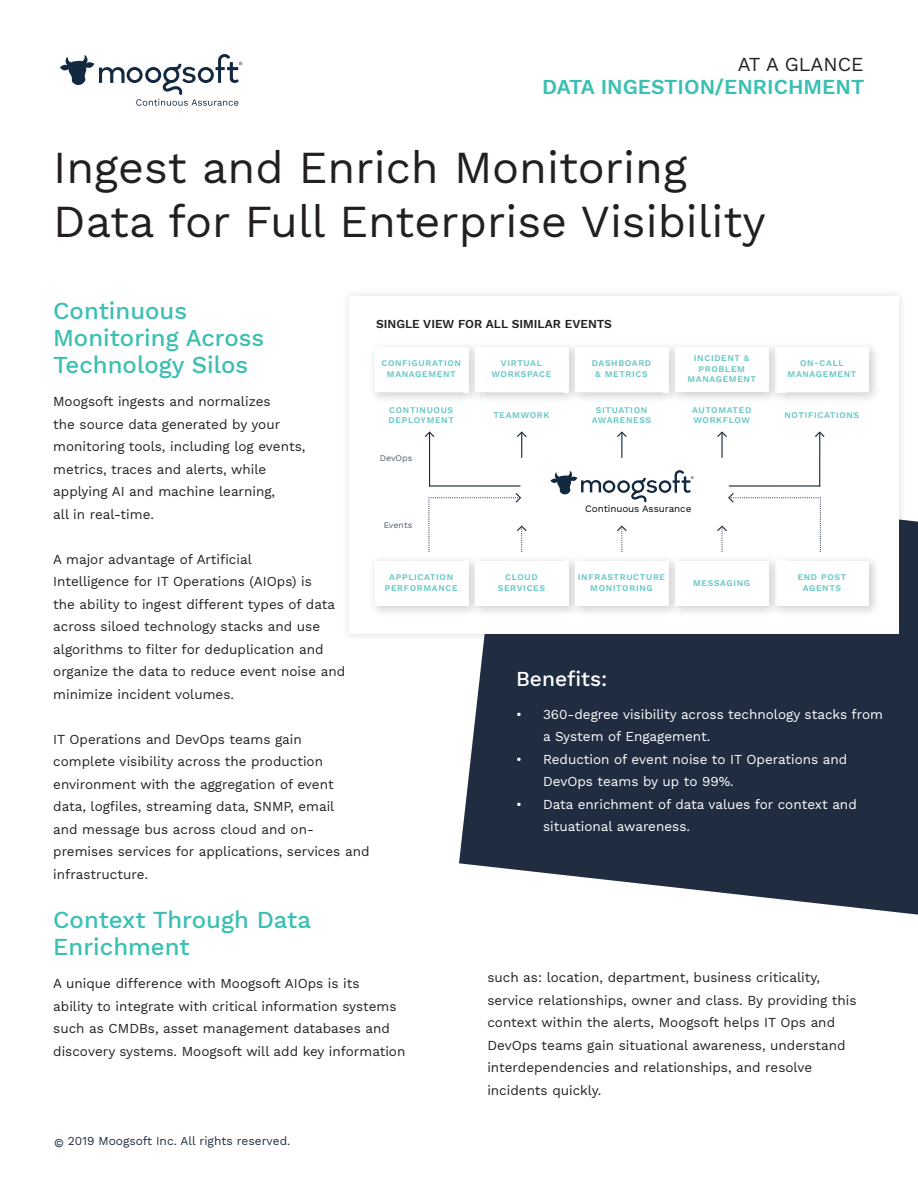
<style>
.page{position:relative;width:918px;height:1188px;background:#fff}
.page>*{position:absolute;margin:0;border:0;box-sizing:border-box;transform-origin:0 0}
.t1{font:45px/54px "Work Sans";color:#231f20}
.t2{font:500 24px/27px "Work Sans";color:#3cbfb3}
.t3{font:600 21px "Work Sans";color:#3cbfb3}
.Sidebar_header{font:500 21px "Work Sans";color:#fff}
.t4{font:19.5px "Work Sans";color:#231f20}
.body{font:13.5px/22.5px "Work Sans";color:#231f20}
.t5{font:13.5px/22.5px "Work Sans";color:#fff}
.t6{font:12px "Work Sans";color:#202d41}
.t7{font:600 12px "Work Sans";color:#231f20}
.t8{font:9.9px "Work Sans";letter-spacing:-.005em;color:#040503}
.t9{font:600 8.7px/10.5px "Work Sans";letter-spacing:.075em;color:#68c7c4;text-align:center}
.t10{font:8.7px "Work Sans";color:#545f70}
</style>
<div class="page">
<svg style="left:459px;top:520px;width:459px;height:395px;background:#394557"></svg>
<svg style="left:60px;top:54px;width:182px;height:52px"></svg>
<div style="left:342px;top:288px;width:565px;height:355px;background:#202d41;opacity:.15"></div>
<div style="left:350px;top:296px;width:549px;height:338px;background:#fff"></div>
<svg style="left:550px;top:470px;width:144px;height:32px"></svg>
<hr style="left:819px;top:432px;width:1px;height:55px;background:#202d41">
<svg style="left:815px;top:431px;width:10px;height:6px"></svg>
<svg style="left:517px;top:431px;width:10px;height:27px"></svg>
<svg style="left:617px;top:431px;width:10px;height:27px"></svg>
<svg style="left:617px;top:525px;width:10px;height:27px"></svg>
<img style="left:775px;top:347px;width:10px;height:45px">
<img style="left:775px;top:561px;width:10px;height:45px">
<hr style="left:721px;top:432px;width:2px;height:26px;background:#202d41">
<svg style="left:717px;top:431px;width:10px;height:6px"></svg>
<svg style="left:717px;top:493px;width:104px;height:59px"></svg>
<hr style="left:729px;top:485px;width:91px;height:2px;background:#202d41">
<hr style="left:429px;top:432px;width:1px;height:55px;background:#202d41">
<svg style="left:425px;top:431px;width:9px;height:6px"></svg>
<svg style="left:428px;top:493px;width:99px;height:59px"></svg>
<hr style="left:429px;top:485px;width:91px;height:2px;background:#1f2d41">
<p class="t4" style="left:738px;top:50px;width:127px">AT A GLANCE</p>
<p class="t3" style="left:542px;top:71px;width:324px">DATA INGESTION/ENRICHMENT</p>
<p class="t1" style="left:53px;top:139px;width:714px">Ingest and Enrich Monitoring<br>Data for Full Enterprise Visibility</p>
<p class="t2" style="left:53px;top:296px;width:213px">Continuous<br>Monitoring Across<br>Technology Silos</p>
<p class="body" style="left:53px;top:390px;width:254px">Moogsoft ingests and normalizes<br>the source data generated by your monitoring tools, including log events, metrics, traces and alerts, while applying AI and machine learning,<br>all in real-time.</p>
<p class="body" style="left:53px;top:547px;width:293px">A major advantage of Artificial<br>Intelligence for IT Operations (AIOps) is<br>the ability to ingest different types of data across siloed technology stacks and use algorithms to filter for deduplication and organize the data to reduce event noise and minimize incident volumes.</p>
<p class="body" style="left:53px;top:727px;width:318px">IT Operations and DevOps teams gain<br>complete visibility across the production environment with the aggregation of event data, logfiles, streaming data, SNMP, email<br>and message bus across cloud and on&shy;premises services for applications, services and infrastructure.</p>
<p class="t2" style="left:53px;top:905px;width:259px">Context Through Data<br>Enrichment</p>
<p class="body" style="left:53px;top:972px;width:354px">A unique difference with Moogsoft AIOps is its<br>ability to integrate with critical information systems such as CMDBs, asset management databases and discovery systems. Moogsoft will add key information</p>
<p class="body" style="left:487px;top:966px;width:371px">such as: location, department, business criticality, service relationships, owner and class. By providing this context within the alerts, Moogsoft helps IT Ops and DevOps teams gain situational awareness, understand interdependencies and relationships, and resolve incidents quickly.</p>
<p class="t7" style="left:376px;top:314px;width:237px">SINGLE VIEW FOR ALL SIMILAR EVENTS</p>
<p class="t9" style="left:687px;top:353px;width:70px">INCIDENT &amp;<br>PROBLEM<br>MANAGEMENT</p>
<p class="t9" style="left:788px;top:359px;width:70px">ON-CALL<br>MANAGEMENT</p>
<p class="t9" style="left:592px;top:359px;width:61px">DASHBOARD &amp; METRICS</p>
<p class="t9" style="left:381px;top:359px;width:81px">CONFIGURATION<br>MANAGEMENT</p>
<p class="t9" style="left:389px;top:405px;width:67px;text-align:left">CONTINUOUS<br>DEPLOYMENT</p>
<p class="t9" style="left:492px;top:359px;width:61px">VIRTUAL<br>WORKSPACE</p>
<p class="t9" style="left:592px;top:405px;width:61px">SITUATION<br>AWARENESS</p>
<p class="t9" style="left:692px;top:405px;width:61px;text-align:left">AUTOMATED<br>WORKFLOW</p>
<p class="t9" style="left:493px;top:410px;width:58px">TEAMWORK</p>
<p class="t9" style="left:785px;top:410px;width:76px">NOTIFICATIONS</p>
<p class="t10" style="left:380px;top:453px;width:34px">DevOps</p>
<p class="t8" style="left:585px;top:503px;width:108px">Continuous Assurance</p>
<p class="t10" style="left:384px;top:520px;width:30px">Events</p>
<p class="t9" style="left:385px;top:573px;width:75px">APPLICATION<br>PERFORMANCE</p>
<p class="t9" style="left:498px;top:573px;width:49px">CLOUD<br>SERVICES</p>
<p class="t9" style="left:578px;top:573px;width:89px">INFRASTRUCTURE<br>MONITORING</p>
<p class="t9" style="left:798px;top:573px;width:50px">END POST<br>AGENTS</p>
<p class="t9" style="left:693px;top:578px;width:59px">MESSAGING</p>
<p class="Sidebar_header" style="left:516px;top:663px;width:93px">Benefits:</p>
<p class="t5" style="left:543px;top:703px;width:342px;text-indent:-27px">• 360-degree visibility across technology stacks from a System of Engagement.</p>
<p class="t5" style="left:543px;top:748px;width:306px;text-indent:-27px">• Reduction of event noise to IT Operations and<br>DevOps teams by up to 99%.</p>
<p class="t5" style="left:543px;top:793px;width:315px;text-indent:-27px">• Data enrichment of data values for context and situational awareness.</p>
<p class="t6" style="left:54px;top:1132px;width:238px">© 2019 Moogsoft Inc. All rights reserved.</p>
</div>
